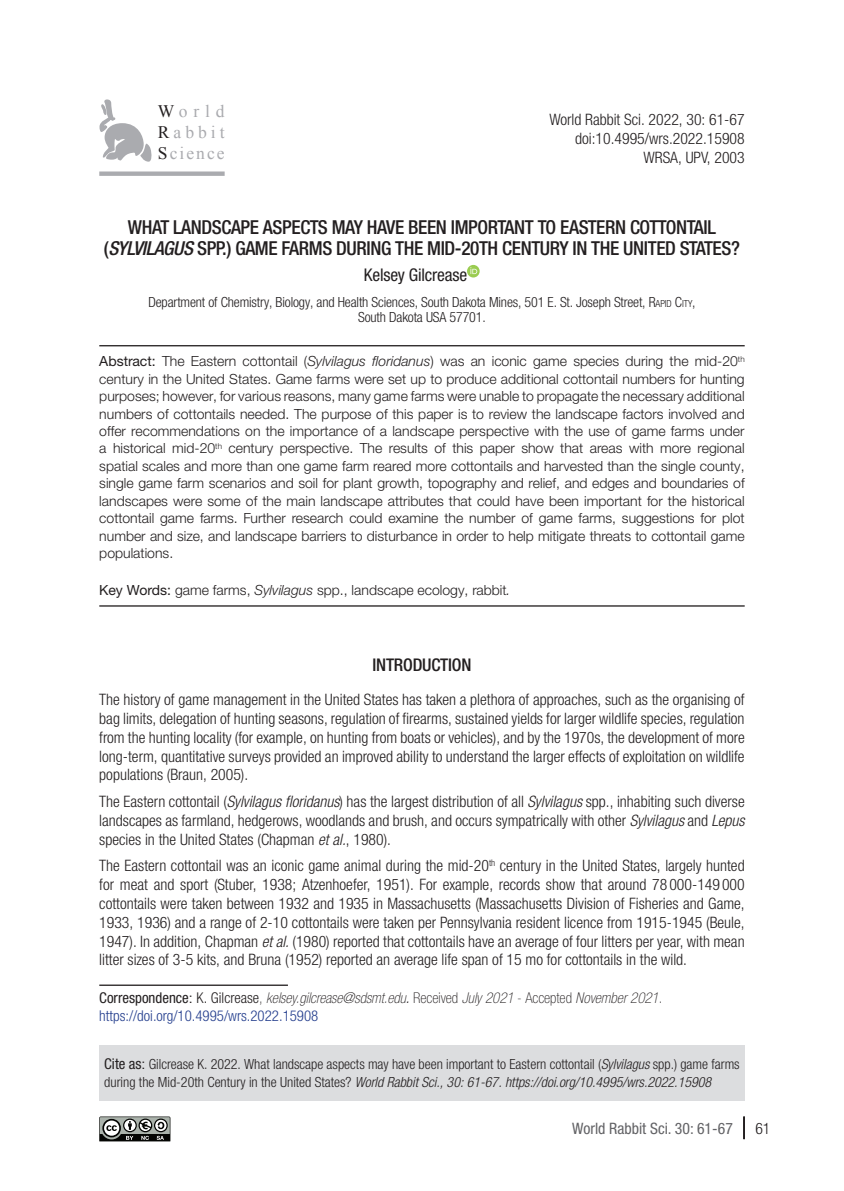
<style>
.page{position:relative;width:844px;height:1191px;background:#fff}
.page>*{position:absolute;margin:0;border:0;box-sizing:border-box;transform-origin:0 0}
.TITULO-ENG{font:500 condensed 19.25px/21px "Helvetica Neue LTW1 G";letter-spacing:-.02em;color:#231f20;text-align:center}
.AUTOR{font:condensed 17.5px "Helvetica Neue LTW1 G";letter-spacing:-.01em;color:#231f20}
.NIVEL-1{font:500 condensed 17.5px "Helvetica Neue LTW1 G";letter-spacing:-.01em;color:#231f20}
.t1{font:17.5px "Times New Roman";letter-spacing:.23em;color:#aaabaf}
.t2{font:17.5px "Times New Roman";letter-spacing:.115em;color:#aaabaf}
.PARRAFO{font:300 condensed 15.75px/18.9px "Helvetica Neue LTW1 G";color:#231f20;text-align:justify}
.t3{font:condensed 15.75px "Helvetica Neue LTW1 G";color:#636366}
.t4{font:300 condensed 15.75px "Helvetica Neue LTW1 G";color:#231f20}
.WRS_CORRESPONDENCE{font:italic 100 condensed 14.88px "Helvetica Neue LTW1 G";color:#231f20}
.PARRAFO-2{font:300 condensed 14.88px "Helvetica Neue LTW1 G";color:#253f8e}
.TEXTO-ABSTRACT{font:300 14px/17.5px "Helvetica Neue LTW1 G";color:#231f20;text-align:justify}
.WRS_CITE-AS{font:300 condensed 14px/17.5px "Helvetica Neue LTW1 G";color:#231f20}
.FILIACION{font:300 condensed 14px/15.8px "Helvetica Neue LTW1 G";letter-spacing:-.01em;color:#231f20;text-align:center}
.KEYWORDS{font:300 14px "Helvetica Neue LTW1 G";color:#231f20}
.s1{color:#231f20}
.s2{font-style:italic}
.s3{font-style:inherit}
.s4{font-size:9.8px}
.s5{font-weight:400}
.s6{font-weight:400;font-style:normal}
.s7{font-family:"Arial";font-weight:400;font-style:normal;font-stretch:normal;font-size:14px}
.s8{font-weight:300;font-style:normal}
.s9{font-style:normal}
.s10{font-weight:300}
.s11{font-weight:400;font-size:14.88px}
.s12{font-family:"Arial";font-weight:400;font-stretch:normal}
</style>
<div class="page">
<svg style="left:743px;top:1116px;width:1px;height:23px"></svg>
<hr style="left:99px;top:345px;width:645px;height:1px;background:#231f20">
<hr style="left:99px;top:605px;width:645px;height:1px;background:#231f20">
<div style="left:467px;top:265px;width:12px;height:12px;background:#9acc51;border-radius:50%"></div>
<svg style="left:470px;top:267px;width:7px;height:7px"></svg>
<hr style="left:99px;top:984px;width:189px;height:2px;background:#231f20">
<div style="left:99px;top:171px;width:125px;height:5px;background:#aaabaf"></div>
<svg style="left:99px;top:99px;width:53px;height:63px"></svg>
<svg style="left:99px;top:1116px;width:72px;height:26px"></svg>
<div style="left:99px;top:1045px;width:645px;height:55px;background:#dcdddf"></div>
<p class="t1" style="left:158px;top:99px;width:68px"><span class="s1">W</span>orld</p>
<p class="t1" style="left:158px;top:120px;width:68px"><span class="s1">R</span>abbit</p>
<p class="t2" style="left:158px;top:141px;width:68px"><span class="s1">S</span>cience</p>
<p class="PARRAFO" style="left:549px;top:110px;width:197px">World Rabbit Sci. 2022, 30: 61-67</p>
<p class="PARRAFO" style="left:575px;top:129px;width:171px">doi:10.4995/wrs.2022.15908</p>
<p class="PARRAFO" style="left:643px;top:148px;width:103px">WRSA, UPV, 2003</p>
<p class="TITULO-ENG" style="left:104px;top:217px;width:637px">WHAT LANDSCAPE ASPECTS MAY HAVE BEEN IMPORTANT TO EASTERN COTTONTAIL (<span class="s2">SYLVILAGUS</span> SPP.) GAME FARMS DURING THE MID-20TH CENTURY IN THE UNITED STATES?</p>
<p class="AUTOR" style="left:364px;top:264px;width:105px">Kelsey Gilcrease</p>
<p class="FILIACION" style="left:148px;top:294px;width:548px">Department of Chemistry, Biology, and Health Sciences, South Dakota Mines, 501 E. St. Joseph Street, <span class="s3">R</span><span class="s4">apid</span> <span class="s3">C</span><span class="s4">ity</span>,<br>South Dakota USA 57701.</p>
<p class="TEXTO-ABSTRACT" style="left:99px;top:352px;width:646px"><span class="s5">Abstract:</span> The Eastern cottontail (<span class="s2">Sylvilagus floridanus</span>) was an iconic game species during the mid-20<sup>th </sup>century in the United States. Game farms were set up to produce additional cottontail numbers for hunting purposes; however, for various reasons, many game farms were unable to propagate the necessary additional numbers of cottontails needed. The purpose of this paper is to review the landscape factors involved and offer recommendations on the importance of a landscape perspective with the use of game farms under a historical mid-20<sup>th</sup> century perspective. The results of this paper show that areas with more regional spatial scales and more than one game farm reared more cottontails and harvested than the single county, single game farm scenarios and soil for plant growth, topography and relief, and edges and boundaries of landscapes were some of the main landscape attributes that could have been important for the historical cottontail game farms. Further research could examine the number of game farms, suggestions for plot number and size, and landscape barriers to disturbance in order to help mitigate threats to cottontail game populations.</p>
<p class="KEYWORDS" style="left:99px;top:582px;width:412px"><span class="s5">Key Words:</span> game farms, <span class="s2">Sylvilagus</span> spp., landscape ecology, rabbit<span class="s2">.</span></p>
<h1 class="NIVEL-1" style="left:372px;top:654px;width:101px">INTRODUCTION</h1>
<p class="PARRAFO" style="left:99px;top:690px;width:646px">The history of game management in the United States has taken a plethora of approaches, such as the organising of bag limits, delegation of hunting seasons, regulation of firearms, sustained yields for larger wildlife species, regulation from the hunting locality (for example, on hunting from boats or vehicles), and by the 1970s, the development of more long-term, quantitative surveys provided an improved ability to understand the larger effects of exploitation on wildlife populations (Braun, 2005).</p>
<p class="PARRAFO" style="left:99px;top:792px;width:646px">The Eastern cottontail (<span class="s2">Sylvilagus floridanus</span>) has the largest distribution of all <span class="s2">Sylvilagus</span> spp., inhabiting such diverse landscapes as farmland, hedgerows, woodlands and brush, and occurs sympatrically with other <span class="s2">Sylvilagus</span> and <span class="s2">Lepus </span>species in the United States (Chapman <span class="s2">et al.</span>, 1980).</p>
<p class="PARRAFO" style="left:99px;top:856px;width:646px">The Eastern cottontail was an iconic game animal during the mid-20<sup>th</sup> century in the United States, largely hunted for meat and sport (Stuber, 1938; Atzenhoefer, 1951). For example, records show that around 78 000-149 000 cottontails were taken between 1932 and 1935 in Massachusetts (Massachusetts Division of Fisheries and Game, 1933, 1936) and a range of 2-10 cottontails were taken per Pennsylvania resident licence from 1915-1945 (Beule, 1947). In addition, Chapman <span class="s2">et al.</span> (1980) reported that cottontails have an average of four litters per year, with mean litter sizes of 3-5 kits, and Bruna (1952) reported an average life span of 15 mo for cottontails in the wild.</p>
<p class="WRS_CORRESPONDENCE" style="left:99px;top:989px;width:564px"><span class="s6">Correspondence</span><span class="s7">:</span> <span class="s8">K. Gilcrease</span><span class="s9">,</span> kelsey.gilcrease@sdsmt.edu<span class="s10">.</span> <span class="s9">Received</span> July 2021 <span class="s9">- Accepted</span> November 2021<span class="s9">.</span></p>
<p class="PARRAFO-2" style="left:99px;top:1007px;width:220px">https://doi.org/10.4995/wrs.2022.15908</p>
<p class="WRS_CITE-AS" style="left:104px;top:1055px;width:636px"><span class="s11">Cite as</span><span class="s12">:</span> Gilcrease K. 2022. What landscape aspects may have been important to Eastern cottontail (<span class="s2">Sylvilagus</span> spp.) game farms during the Mid-20th Century in the United States? <span class="s2">World Rabbit Sci., 30: 61-67. https://doi.org/10.4995/wrs.2022.15908</span></p>
<p class="t3" style="left:572px;top:1119px;width:162px">World Rabbit Sci. 30: 61-67</p>
<p class="t4" style="left:755px;top:1119px;width:17px">61</p>
</div>
